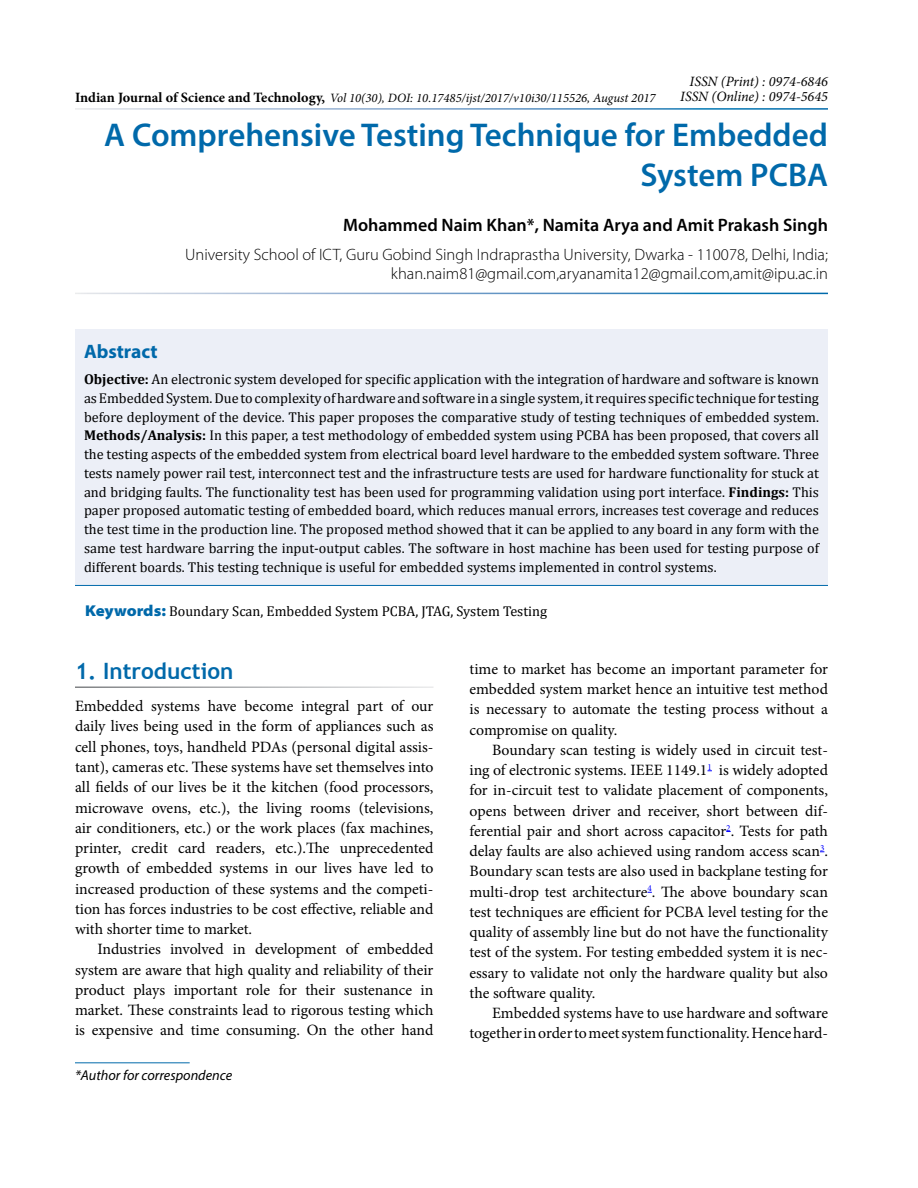
<style>
.page{position:relative;width:918px;height:1188px;background:#fff}
.page>*{position:absolute;margin:0;border:0;box-sizing:border-box;transform-origin:0 0}
.t1{font:600 33px/40.5px "Myriad Pro";color:#0069aa;text-align:right}
.t2{font:700 22.5px "Trebuchet MS";color:#0069aa}
.t3{font:700 19.5px "Myriad Pro";color:#0069aa}
.t4{font:600 18px "Myriad Pro";color:#000}
.t5{font:300 16.5px/19.5px "Myriad Pro";color:#000;text-align:right}
.t6{font:15.75px/20.2px "Minion Pro";letter-spacing:-.005em;color:#000;text-align:justify}
.t7{font:14.25px/18.8px "Cambria";color:#000;text-align:justify}
.t8{font:italic 14.25px/15px "Minion Pro";color:#000;text-align:right}
.t9{font:italic 14.25px "Myriad Pro";color:#000}
.t10{font:italic 12.75px "Minion Pro";color:#000}
.s1{font-weight:700;font-style:normal;font-size:14.25px}
.s2{font-weight:700}
.s3{font-family:"Myriad Pro";font-weight:900;font-stretch:semi-expanded;font-size:15.75px;color:#0069aa}
</style>
<div class="page">
<hr style="left:75px;top:1062px;width:115px;height:1px;background:#0069aa">
<div style="left:75px;top:330px;width:753px;height:255px;background:#eceff7"></div>
<hr style="left:75px;top:585px;width:753px;height:1px;background:#0069aa">
<p class="t8" style="left:680px;top:74px;width:149px">ISSN (Print) : 0974-6846<br>ISSN (Online) : 0974-5645</p>
<h1 class="t1" style="left:104px;top:113px;width:725px">A Comprehensive Testing Technique for Embedded<br>System PCBA</h1>
<p class="t4" style="left:343px;top:214px;width:486px">Mohammed Naim Khan*, Namita Arya and Amit Prakash Singh</p>
<p class="t5" style="left:185px;top:244px;width:644px">University School of ICT, Guru Gobind Singh Indraprastha University, Dwarka - 110078, Delhi, India; khan.naim81@gmail.com,aryanamita12@gmail.com,amit@ipu.ac.in</p>
<p class="t10" style="left:75px;top:90px;width:582px"><span class="s1">Indian Journal of Science and Technology,</span> Vol 10(30), DOI: 10.17485/ijst/2017/v10i30/115526, August 2017</p>
<p class="t3" style="left:84px;top:339px;width:75px">Abstract</p>
<p class="t7" style="left:84px;top:370px;width:737px"><span class="s2">Objective:</span> An electronic system developed for specific application with the integration of hardware and software is known as Embedded System. Due to complexity of hardware and software in a single system, it requires specific technique for testing before deployment of the device. This paper proposes the comparative study of testing techniques of embedded system.<br><span class="s2">Methods/Analysis:</span> In this paper, a test methodology of embedded system using PCBA has been proposed, that covers all the testing aspects of the embedded system from electrical board level hardware to the embedded system software. Three tests namely power rail test, interconnect test and the infrastructure tests are used for hardware functionality for stuck at and bridging faults. The functionality test has been used for programming validation using port interface. <span class="s2">Findings:</span> This paper proposed automatic testing of embedded board, which reduces manual errors, increases test coverage and reduces the test time in the production line. The proposed method showed that it can be applied to any board in any form with the same test hardware barring the input-output cables. The software in host machine has been used for testing purpose of different boards. This testing technique is useful for embedded systems implemented in control systems.</p>
<p class="t7" style="left:85px;top:601px;width:464px"><span class="s3">Keywords:</span> Boundary Scan, Embedded System PCBA, JTAG, System Testing</p>
<h2 class="t2" style="left:75px;top:657px;width:160px">1. Introduction</h2>
<p class="t6" style="left:75px;top:696px;width:360px">Embedded systems have become integral part of our daily lives being used in the form of appliances such as cell phones, toys, handheld PDAs (personal digital assis&shy;tant), cameras etc. These systems have set themselves into all fields of our lives be it the kitchen (food processors, microwave ovens, etc.), the living rooms (televisions, air conditioners, etc.) or the work places (fax machines, printer, credit card readers, etc.).The unprecedented growth of embedded systems in our lives have led to increased production of these systems and the competi&shy;tion has forces industries to be cost effective, reliable and with shorter time to market.</p>
<p class="t6" style="left:75px;top:939px;width:360px;text-indent:23px">Industries involved in development of embedded system are aware that high quality and reliability of their product plays important role for their sustenance in market. These constraints lead to rigorous testing which is expensive and time consuming. On the other hand</p>
<p class="t9" style="left:75px;top:1066px;width:159px">*Author for correspondence</p>
<p class="t6" style="left:470px;top:659px;width:360px">time to market has become an important parameter for embedded system market hence an intuitive test method is necessary to automate the testing process without a compromise on quality.</p>
<p class="t6" style="left:469px;top:740px;width:360px;text-indent:23px">Boundary scan testing is widely used in circuit test&shy;ing of electronic systems. IEEE 1149.1<sup>1</sup> is widely adopted for in-circuit test to validate placement of components, opens between driver and receiver, short between dif&shy;ferential pair and short across capacitor<sup>2</sup>. Tests for path delay faults are also achieved using random access scan<sup>3</sup>.<br>Boundary scan tests are also used in backplane testing for multi-drop test architecture<sup>4</sup>. The above boundary scan test techniques are efficient for PCBA level testing for the quality of assembly line but do not have the functionality test of the system. For testing embedded system it is nec&shy;essary to validate not only the hardware quality but also the software quality.</p>
<p class="t6" style="left:469px;top:1003px;width:360px;text-align:right">Embedded systems have to use hardware and software together in order to meet system functionality. Hence hard-</p>
</div>
